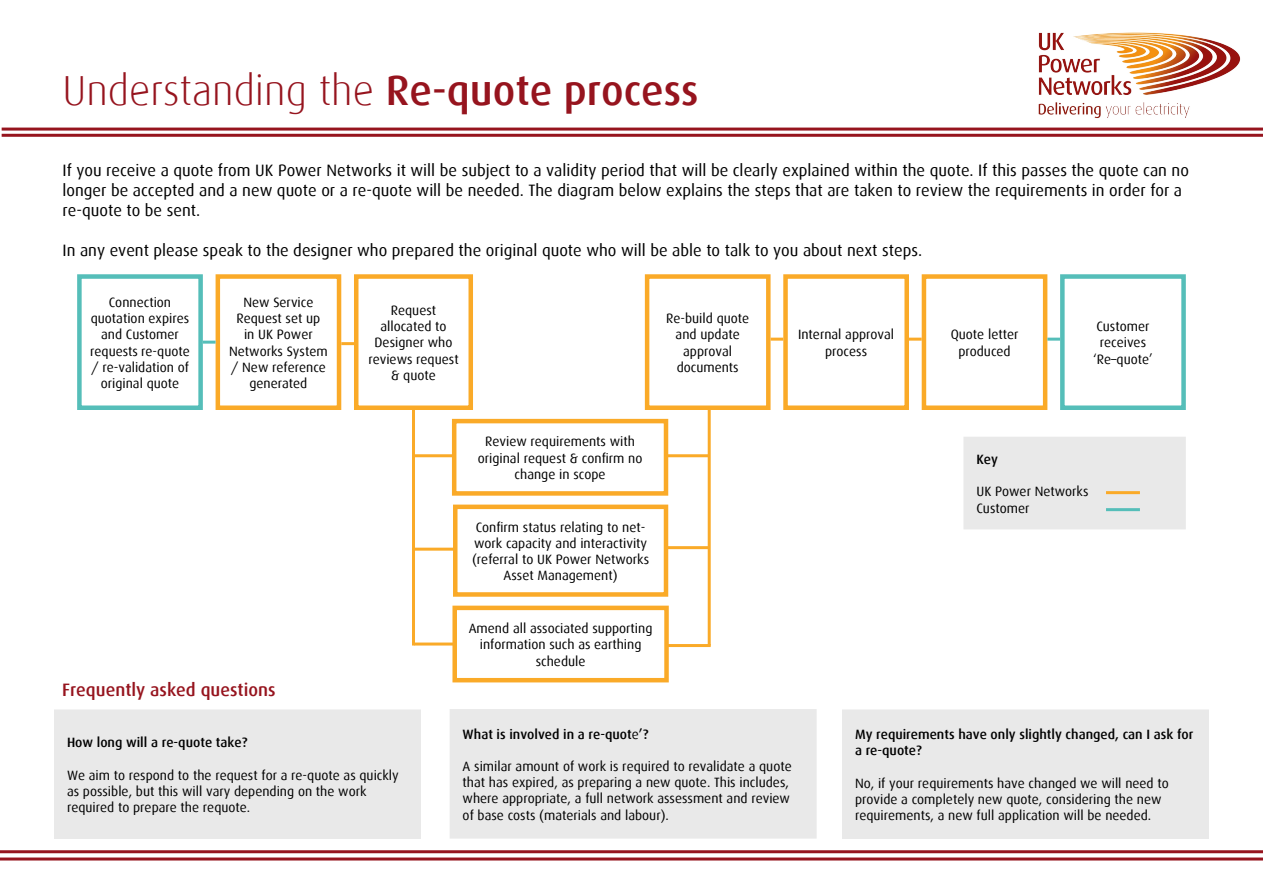
<style>
.page{position:relative;width:1263px;height:893px;background:#fff}
.page>*{position:absolute;margin:0;border:0;box-sizing:border-box;transform-origin:0 0}
.t1{font:300 42px "Dax";color:#96141e}
.t2{font:500 18px "Dax";color:#96141e}
.t3{font:16.5px/19.8px "Dax";color:#000}
.t4{font:13.5px/16.2px "Dax";color:#000;text-align:center}
.t5{font:500 13.5px/16.2px "Dax";color:#000}
.s1{font-weight:500}
.s2{font-weight:400}
</style>
<div class="page">
<div style="left:966px;top:439px;width:217px;height:88px;background:#e9e9e9"></div>
<div style="left:963px;top:437px;width:223px;height:92px;border:4px solid #e9e9e9"></div>
<img style="left:1038px;top:32px;width:203px;height:87px">
<div style="left:77px;top:274px;width:126px;height:136px;border:4px solid #55beb9"></div>
<div style="left:216px;top:274px;width:125px;height:136px;border:4px solid #faaa28"></div>
<div style="left:354px;top:274px;width:119px;height:136px;border:4px solid #faaa28"></div>
<div style="left:452px;top:419px;width:216px;height:77px;border:4px solid #faaa28"></div>
<div style="left:453px;top:505px;width:215px;height:92px;border:4px solid #faaa28"></div>
<div style="left:452px;top:606px;width:217px;height:76px;border:4px solid #faaa28"></div>
<div style="left:645px;top:274px;width:125px;height:136px;border:4px solid #faaa28"></div>
<div style="left:783px;top:274px;width:126px;height:136px;border:4px solid #faaa28"></div>
<div style="left:922px;top:274px;width:125px;height:136px;border:4px solid #faaa28"></div>
<div style="left:1060px;top:274px;width:126px;height:136px;border:4px solid #55beb9"></div>
<svg style="left:203px;top:341px;width:13px;height:3px"></svg>
<svg style="left:341px;top:342px;width:13px;height:3px"></svg>
<hr style="left:412px;top:410px;width:3px;height:235px;background:#faaa28">
<hr style="left:415px;top:454px;width:37px;height:3px;background:#faaa28">
<hr style="left:414px;top:548px;width:41px;height:3px;background:#faaa28">
<hr style="left:414px;top:642px;width:41px;height:3px;background:#faaa28">
<hr style="left:708px;top:407px;width:3px;height:238px;background:#faaa28">
<hr style="left:666px;top:644px;width:45px;height:3px;background:#faaa28">
<hr style="left:666px;top:546px;width:43px;height:3px;background:#faaa28">
<hr style="left:667px;top:454px;width:43px;height:3px;background:#faaa28">
<svg style="left:770px;top:338px;width:13px;height:3px"></svg>
<svg style="left:909px;top:338px;width:13px;height:3px"></svg>
<svg style="left:1047px;top:338px;width:13px;height:3px"></svg>
<hr style="left:1106px;top:491px;width:34px;height:3px;background:#faaa28">
<hr style="left:1106px;top:508px;width:34px;height:3px;background:#55beb9">
<div style="left:56px;top:712px;width:363px;height:125px;background:#e9e9e9"></div>
<div style="left:54px;top:709px;width:367px;height:130px;border:4px solid #e9e9e9"></div>
<div style="left:452px;top:711px;width:362px;height:125px;background:#e9e9e9"></div>
<div style="left:450px;top:709px;width:367px;height:130px;border:4px solid #e9e9e9"></div>
<div style="left:844px;top:712px;width:363px;height:125px;background:#e9e9e9"></div>
<div style="left:842px;top:709px;width:367px;height:130px;border:4px solid #e9e9e9"></div>
<hr style="left:0;top:850px;width:1263px;height:3px;background:#96141e">
<hr style="left:0;top:857px;width:1263px;height:3px;background:#96141e">
<hr style="left:2px;top:128px;width:1261px;height:3px;background:#96141e">
<hr style="left:2px;top:134px;width:1261px;height:3px;background:#96141e">
<h1 class="t1" style="left:63px;top:68px;width:638px">Understanding the <span class="s1">Re-quote process</span></h1>
<p class="t3" style="left:63px;top:161px;width:1128px">If you receive a quote from UK Power Networks it will be subject to a validity period that will be clearly explained within the quote. If this passes the quote can no longer be accepted and a new quote or a re-quote will be needed. The diagram below explains the steps that are taken to review the requirements in order for a re-quote to be sent.</p>
<p class="t3" style="left:63px;top:240px;width:861px">In any event please speak to the designer who prepared the original quote who will be able to talk to you about next steps.</p>
<p class="t4" style="left:90px;top:294px;width:101px">Connection quotation expires and Customer requests re-quote / re-validation of original quote</p>
<p class="t4" style="left:229px;top:294px;width:100px">New Service<br>Request set up<br>in UK Power<br>Networks System / New reference generated</p>
<p class="t4" style="left:368px;top:302px;width:92px">Request allocated to<br>Designer who reviews request &amp; quote</p>
<p class="t4" style="left:666px;top:310px;width:85px">Re-build quote and update approval documents</p>
<p class="t4" style="left:798px;top:327px;width:98px">Internal approval process</p>
<p class="t4" style="left:951px;top:327px;width:69px">Quote letter produced</p>
<p class="t4" style="left:1093px;top:319px;width:61px">Customer receives ‘Re–quote’</p>
<h2 class="t2" style="left:62px;top:679px;width:215px">Frequently asked questions</h2>
<p class="t5" style="left:67px;top:734px;width:182px">How long will a re-quote take?</p>
<p class="t4" style="left:67px;top:767px;width:333px;text-align:left">We aim to respond to the request for a re-quote as quickly as possible, but this will vary depending on the work required to prepare the requote.</p>
<p class="t4" style="left:478px;top:434px;width:166px">Review requirements with original request &amp; confirm no change in scope</p>
<p class="t4" style="left:472px;top:519px;width:179px">Confirm status relating to net&shy;work capacity and interactivity (referral to UK Power Networks<br>Asset Management)</p>
<p class="t4" style="left:469px;top:620px;width:185px">Amend all associated supporting information such as earthing schedule</p>
<p class="t5" style="left:463px;top:726px;width:187px">What is involved in a re-quot<span class="s2">e</span>’?</p>
<p class="t4" style="left:463px;top:758px;width:331px;text-align:left">A similar amount of work is required to revalidate a quote that has expired, as preparing a new quote. This includes, where appropriate, a full network assessment and review of base costs (materials and labour).</p>
<p class="t5" style="left:976px;top:451px;width:23px">Key</p>
<p class="t4" style="left:976px;top:484px;width:114px;text-align:left">UK Power Networks<br>Customer</p>
<p class="t5" style="left:855px;top:726px;width:340px">My requirements have only slightly changed, can I ask for a re-quote?</p>
<p class="t4" style="left:855px;top:775px;width:315px;text-align:left">No, if your requirements have changed we will need to provide a completely new quote, considering the new requirements, a new full application will be needed.</p>
</div>
